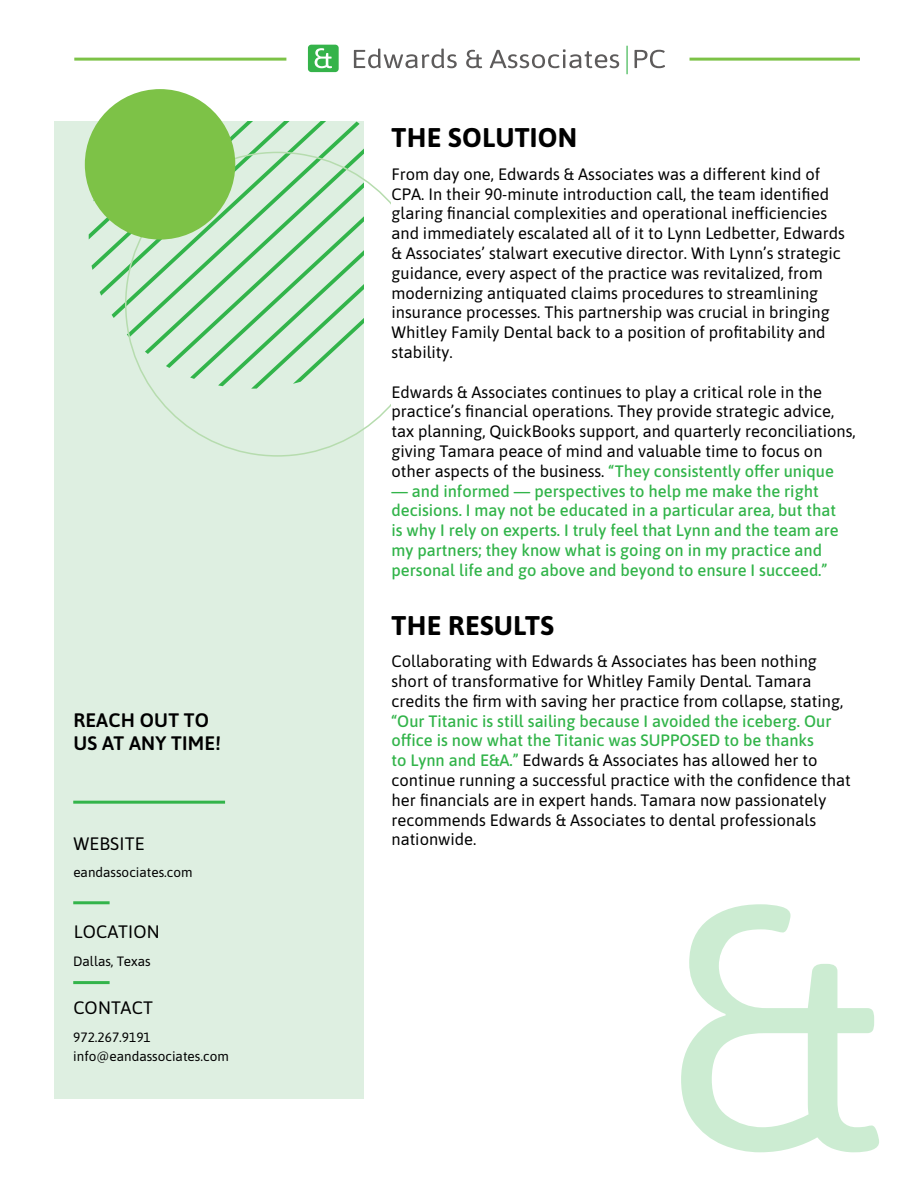
<style>
.page{position:relative;width:918px;height:1188px;background:#fff}
.page>*{position:absolute;margin:0;border:0;box-sizing:border-box;transform-origin:0 0}
.t1{font:700 27px "Asap";letter-spacing:.01em;color:#000}
.t2{font:600 19.5px/23.4px "Asap";letter-spacing:.01em;color:#000}
.t3{font:18px "Asap";letter-spacing:.01em;color:#000}
.t4{font:16.5px/19.8px "Asap";color:#000}
.t5{font:500 16.5px/19.8px "Asap";color:#32b44a}
.t6{font:13.5px/19.5px "Asap";color:#000}
.s1{font-weight:500;color:#32b44a}
</style>
<div class="page">
<svg style="left:681px;top:904px;width:198px;height:248px"></svg>
<div style="left:54px;top:122px;width:309px;height:977px;background:#deefe1"></div>
<svg style="left:89px;top:122px;width:274px;height:267px"></svg>
<div style="left:85px;top:89px;width:150px;height:151px;background:#7dc247;border-radius:50%"></div>
<hr style="left:74px;top:58px;width:212px;height:3px;background:#7cc247">
<hr style="left:690px;top:58px;width:170px;height:3px;background:#7cc247">
<svg style="left:354px;top:49px;width:103px;height:19px"></svg>
<svg style="left:466px;top:50px;width:16px;height:18px"></svg>
<svg style="left:490px;top:49px;width:129px;height:19px"></svg>
<svg style="left:635px;top:50px;width:30px;height:18px"></svg>
<svg style="left:627px;top:46px;width:1px;height:28px"></svg>
<div style="left:308px;top:45px;width:31px;height:27px;background:#35b34a;border-radius:3px"></div>
<svg style="left:315px;top:48px;width:17px;height:20px"></svg>
<hr style="left:73px;top:901px;width:37px;height:3px;background:#32b44a">
<hr style="left:73px;top:801px;width:152px;height:3px;background:#32b44a">
<hr style="left:73px;top:981px;width:37px;height:3px;background:#32b44a">
<p class="t2" style="left:73px;top:707px;width:149px">REACH OUT TO<br>US AT ANY TIME!</p>
<p class="t3" style="left:73px;top:831px;width:73px">WEBSITE</p>
<p class="t6" style="left:73px;top:862px;width:121px">eandassociates.com</p>
<p class="t3" style="left:74px;top:920px;width:87px">LOCATION</p>
<p class="t6" style="left:73px;top:951px;width:79px">Dallas, Texas</p>
<p class="t3" style="left:73px;top:995px;width:81px">CONTACT</p>
<p class="t6" style="left:73px;top:1027px;width:157px">972.267.9191 info@eandassociates.com</p>
<h1 class="t1" style="left:392px;top:118px;width:187px">THE SOLUTION</h1>
<p class="t4" style="left:392px;top:163px;width:455px">From day one, Edwards &amp; Associates was a different kind of CPA. In their 90-minute introduction call, the team identified glaring financial complexities and operational inefficiencies and immediately escalated all of it to Lynn Ledbetter, Edwards &amp; Associates’ stalwart executive director. With Lynn’s strategic guidance, every aspect of the practice was revitalized, from modernizing antiquated claims procedures to streamlining insurance processes. This partnership was crucial in bringing Whitley Family Dental back to a position of profitability and stability.</p>
<p class="t4" style="left:392px;top:381px;width:466px">Edwards &amp; Associates continues to play a critical role in the practice’s financial operations. They provide strategic advice, tax planning, QuickBooks support, and quarterly reconciliations, giving Tamara peace of mind and valuable time to focus on other aspects of the business. <span class="s1">“They consistently offer unique</span></p>
<p class="t5" style="left:392px;top:480px;width:449px">— and informed — perspectives to help me make the right decisions. I may not be educated in a particular area, but that is why I rely on experts. I truly feel that Lynn and the team are my partners; they know what is going on in my practice and personal life and go above and beyond to ensure I succeed.”</p>
<h1 class="t1" style="left:392px;top:607px;width:164px">THE RESULTS</h1>
<p class="t4" style="left:392px;top:651px;width:453px">Collaborating with Edwards &amp; Associates has been nothing short of transformative for Whitley Family Dental. Tamara credits the firm with saving her practice from collapse, stating,</p>
<p class="t4" style="left:392px;top:710px;width:461px"><span class="s1">“Our Titanic is still sailing because I avoided the iceberg. Our office is now what the Titanic was SUPPOSED to be thanks<br>to Lynn and E&amp;A.”</span> Edwards &amp; Associates has allowed her to continue running a successful practice with the confidence that her financials are in expert hands. Tamara now passionately recommends Edwards &amp; Associates to dental professionals nationwide.</p>
</div>
